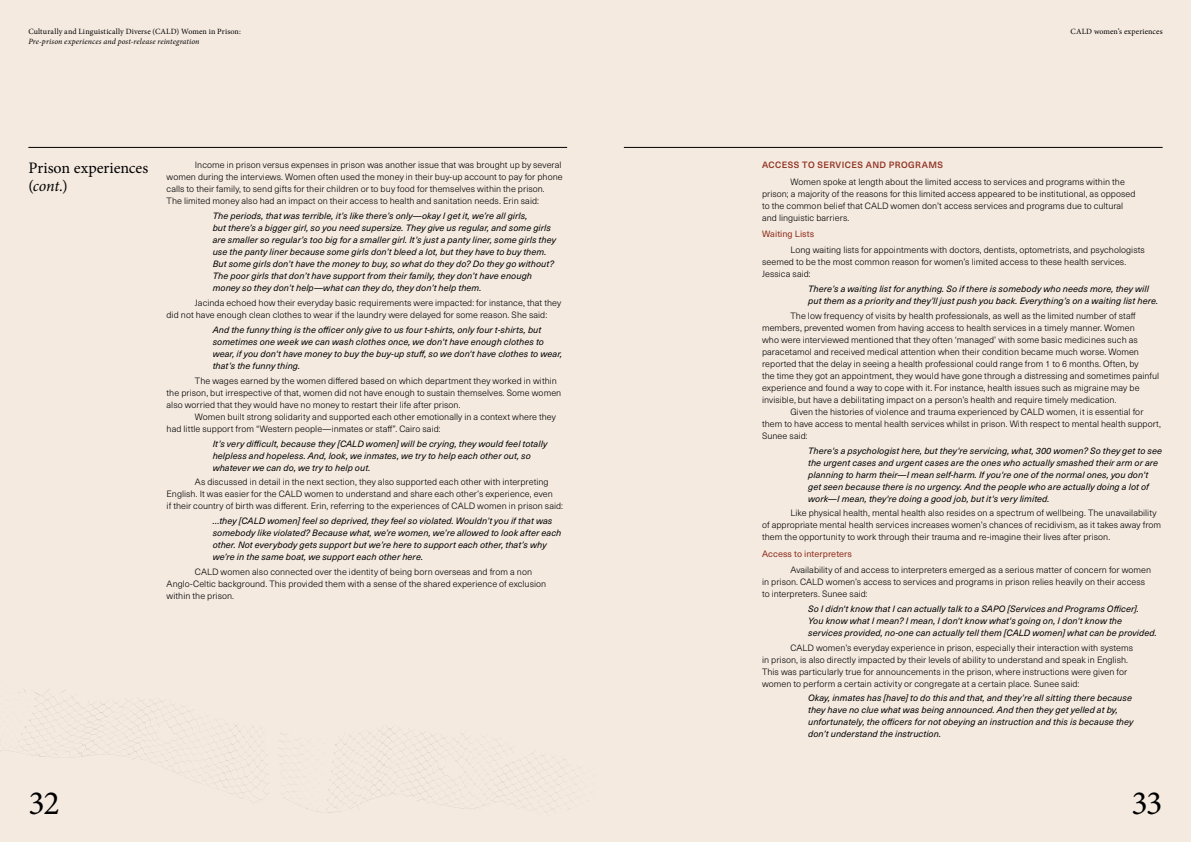
<style>
.page{position:relative;width:1191px;height:842px;background:#f4eae0}
.page>*{position:absolute;margin:0;border:0;box-sizing:border-box;transform-origin:0 0}
.t1{font:34px "Minion Pro";color:#000}
.t2{font:16px/18px "Minion Pro";color:#000}
.t3{font:300 9px/12px "Neue Haas Unica W1 G";letter-spacing:.005em;color:#000}
.t4{font:italic 9px/12px "Neue Haas Unica W1 G";letter-spacing:.01em;color:#000}
.t5{font:9px "Neue Haas Unica W1 G";letter-spacing:.005em;color:#8f2e1e}
.t6{font:500 9px "Neue Haas Unica W1 G";letter-spacing:.04em;color:#8f2e1e}
.t7{font:8px "Minion Pro";letter-spacing:.015em;color:#000}
.t8{font:italic 8px "Minion Pro";letter-spacing:.015em;color:#000}
.s1{font-style:italic}
</style>
<div class="page">
<hr style="left:28px;top:147px;width:539px;height:1px;background:#000">
<hr style="left:624px;top:147px;width:538px;height:1px;background:#000">
<svg style="left:0;top:689px;width:269px;height:112px"></svg>
<svg style="left:279px;top:725px;width:300px;height:88px"></svg>
<p class="t7" style="left:28px;top:26px;width:214px">Culturally and Linguistically Diverse (CALD) Women in Prison:</p>
<p class="t8" style="left:28px;top:36px;width:173px">Pre-prison experiences and post-release reintegration</p>
<p class="t7" style="left:1070px;top:26px;width:94px">CALD women’s experiences</p>
<h2 class="t2" style="left:28px;top:159px;width:121px">Prison experiences (<span class="s1">cont.</span>)</h2>
<p class="t3" style="left:167px;top:159px;width:398px;text-indent:28px">Income in prison versus expenses in prison was another issue that was brought up by several women during the interviews. Women often used the money in their buy-up account to pay for phone calls to their family, to send gifts for their children or to buy food for themselves within the prison.<br>The limited money also had an impact on their access to health and sanitation needs. Erin said:</p>
<p class="t4" style="left:213px;top:210px;width:345px">The periods, that was terrible, it’s like there’s only—okay I get it, we’re all girls,<br>but there’s a bigger girl, so you need supersize. They give us regular, and some girls are smaller so regular’s too big for a smaller girl. It’s just a panty liner, some girls they use the panty liner because some girls don’t bleed a lot, but they have to buy them.<br>But some girls don’t have the money to buy, so what do they do? Do they go without?<br>The poor girls that don’t have support from their family, they don’t have enough money so they don’t help—what can they do, they don’t help them.</p>
<p class="t3" style="left:167px;top:296px;width:396px;text-indent:28px">Jacinda echoed how their everyday basic requirements were impacted: for instance, that they did not have enough clean clothes to wear if the laundry were delayed for some reason. She said:</p>
<p class="t4" style="left:213px;top:323px;width:351px">And the funny thing is the officer only give to us four t-shirts, only four t-shirts, but sometimes one week we can wash clothes once, we don't have enough clothes to wear, if you don't have money to buy the buy-up stuff, so we don't have clothes to wear, that’s the funny thing.</p>
<p class="t3" style="left:167px;top:374px;width:396px;text-indent:28px">The wages earned by the women differed based on which department they worked in within the prison, but irrespective of that, women did not have enough to sustain themselves. Some women also worried that they would have no money to restart their life after prison.</p>
<p class="t3" style="left:167px;top:410px;width:391px;text-indent:28px">Women built strong solidarity and supported each other emotionally in a context where they had little support from “Western people—inmates or staff”. Cairo said:</p>
<p class="t4" style="left:213px;top:437px;width:336px">It’s very difficult, because they [CALD women] will be crying, they would feel totally helpless and hopeless. And, look, we inmates, we try to help each other out, so whatever we can do, we try to help out.</p>
<p class="t3" style="left:167px;top:476px;width:398px;text-indent:28px">As discussed in detail in the next section, they also supported each other with interpreting<br>English. It was easier for the CALD women to understand and share each other’s experience, even<br>if their country of birth was different. Erin, referring to the experiences of CALD women in prison said:</p>
<p class="t4" style="left:213px;top:515px;width:350px">…they [CALD women] feel so deprived, they feel so violated. Wouldn’t you if that was somebody like violated? Because what, we’re women, we’re allowed to look after each other. Not everybody gets support but we’re here to support each other, that’s why we’re in the same boat, we support each other here.</p>
<p class="t3" style="left:167px;top:565px;width:381px;text-indent:28px">CALD women also connected over the identity of being born overseas and from a non<br>Anglo-Celtic background. This provided them with a sense of the shared experience of exclusion within the prison.</p>
<p class="t6" style="left:762px;top:158px;width:182px">ACCESS TO SERVICES AND PROGRAMS</p>
<p class="t3" style="left:762px;top:175px;width:375px;text-indent:28px">Women spoke at length about the limited access to services and programs within the prison; a majority of the reasons for this limited access appeared to be institutional, as opposed to the common belief that CALD women don’t access services and programs due to cultural and linguistic barriers.</p>
<p class="t5" style="left:762px;top:227px;width:54px">Waiting Lists</p>
<p class="t3" style="left:762px;top:243px;width:384px;text-indent:28px">Long waiting lists for appointments with doctors, dentists, optometrists, and psychologists seemed to be the most common reason for women’s limited access to these health services.<br>Jessica said:</p>
<p class="t4" style="left:808px;top:282px;width:351px">There’s a waiting list for anything. So if there is somebody who needs more, they will put them as a priority and they’ll just push you back. Everything’s on a waiting list here.</p>
<p class="t3" style="left:790px;top:309px;width:347px">The low frequency of visits by health professionals, as well as the limited number of staff</p>
<p class="t3" style="left:762px;top:321px;width:374px">members, prevented women from having access to health services in a timely manner. Women</p>
<p class="t3" style="left:762px;top:333px;width:377px">who were interviewed mentioned that they often ‘managed’ with some basic medicines such as</p>
<p class="t3" style="left:762px;top:345px;width:378px">paracetamol and received medical attention when their condition became much worse. Women</p>
<p class="t3" style="left:762px;top:357px;width:378px">reported that the delay in seeing a health professional could range from 1 to 6 months. Often, by</p>
<p class="t3" style="left:762px;top:369px;width:399px">the time they got an appointment, they would have gone through a distressing and sometimes painful</p>
<p class="t3" style="left:762px;top:381px;width:379px">experience and found a way to cope with it. For instance, health issues such as migraine may be</p>
<p class="t3" style="left:762px;top:393px;width:356px">invisible, but have a debilitating impact on a person’s health and require timely medication.</p>
<p class="t3" style="left:790px;top:405px;width:354px">Given the histories of violence and trauma experienced by CALD women, it is essential for</p>
<p class="t3" style="left:762px;top:417px;width:400px">them to have access to mental health services whilst in prison. With respect to mental health support,</p>
<p class="t3" style="left:762px;top:429px;width:47px">Sunee said:</p>
<p class="t4" style="left:808px;top:444px;width:355px">There's a psychologist here, but they're servicing, what, 300 women? So they get to see the urgent cases and urgent cases are the ones who actually smashed their arm or are planning to harm their—I mean self-harm. If you're one of the normal ones, you don't get seen because there is no urgency. And the people who are actually doing a lot of work—I mean, they're doing a good job, but it's very limited.</p>
<p class="t3" style="left:762px;top:507px;width:400px;text-indent:28px">Like physical health, mental health also resides on a spectrum of wellbeing. The unavailability of appropriate mental health services increases women’s chances of recidivism, as it takes away from them the opportunity to work through their trauma and re-imagine their lives after prison.</p>
<p class="t5" style="left:762px;top:547px;width:91px">Access to interpreters</p>
<p class="t3" style="left:762px;top:563px;width:391px;text-indent:28px">Availability of and access to interpreters emerged as a serious matter of concern for women in prison. CALD women’s access to services and programs in prison relies heavily on their access to interpreters. Sunee said:</p>
<p class="t4" style="left:808px;top:602px;width:350px">So I didn't know that I can actually talk to a SAPO [Services and Programs Officer].<br>You know what I mean? I mean, I don't know what's going on, I don't know the services provided, no-one can actually tell them [CALD women] what can be provided.</p>
<p class="t3" style="left:762px;top:641px;width:372px;text-indent:28px">CALD women’s everyday experience in prison, especially their interaction with systems in prison, is also directly impacted by their levels of ability to understand and speak in English.<br>This was particularly true for announcements in the prison, where instructions were given for women to perform a certain activity or congregate at a certain place. Sunee said:</p>
<p class="t4" style="left:808px;top:692px;width:327px">Okay, inmates has [have] to do this and that, and they’re all sitting there because they have no clue what was being announced. And then they get yelled at by, unfortunately, the officers for not obeying an instruction and this is because they don’t understand the instruction.</p>
<h1 class="t1" style="left:28px;top:780px;width:33px">32</h1>
<h1 class="t1" style="left:1131px;top:780px;width:33px">33</h1>
</div>
